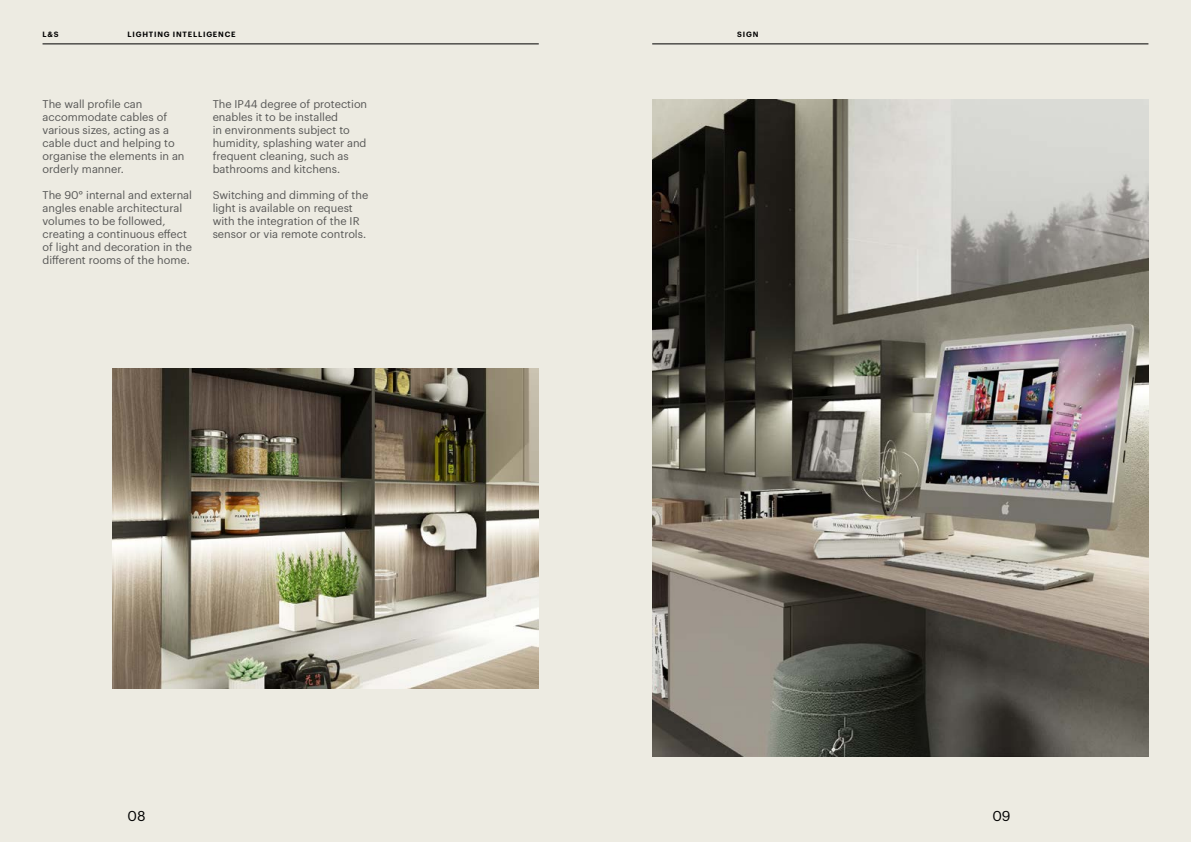
<style>
.page{position:relative;width:1191px;height:842px;background:#edebe2}
.page>*{position:absolute;margin:0;border:0;box-sizing:border-box;transform-origin:0 0}
.t1{font:14px "Graphik";color:#000}
.t2{font:11px/13px "Graphik";color:#575756}
.t3{font:600 7.5px "Graphik";letter-spacing:.105em;color:#000}
</style>
<div class="page">
<img style="left:652px;top:99px;width:496px;height:658px">
<img style="left:112px;top:369px;width:427px;height:319px">
<hr style="left:43px;top:44px;width:496px;height:1px;background:#000">
<hr style="left:652px;top:44px;width:496px;height:1px;background:#000">
<p class="t3" style="left:43px;top:28px;width:17px">L&amp;S</p>
<p class="t3" style="left:128px;top:28px;width:109px">LIGHTING INTELLIGENCE</p>
<p class="t2" style="left:43px;top:97px;width:143px">The wall profile can accommodate cables of various sizes, acting as a cable duct and helping to organise the elements in an orderly manner.</p>
<p class="t2" style="left:43px;top:188px;width:151px">The 90° internal and external angles enable architectural volumes to be followed, creating a continuous effect of light and decoration in the different rooms of the home.</p>
<p class="t2" style="left:213px;top:97px;width:156px">The IP44 degree of protection enables it to be installed<br>in environments subject to humidity, splashing water and frequent cleaning, such as bathrooms and kitchens.</p>
<p class="t2" style="left:213px;top:188px;width:157px">Switching and dimming of the light is available on request with the integration of the IR sensor or via remote controls.</p>
<p class="t1" style="left:128px;top:805px;width:19px">08</p>
<p class="t3" style="left:737px;top:28px;width:23px">SIGN</p>
<p class="t1" style="left:992px;top:805px;width:20px">09</p>
</div>
